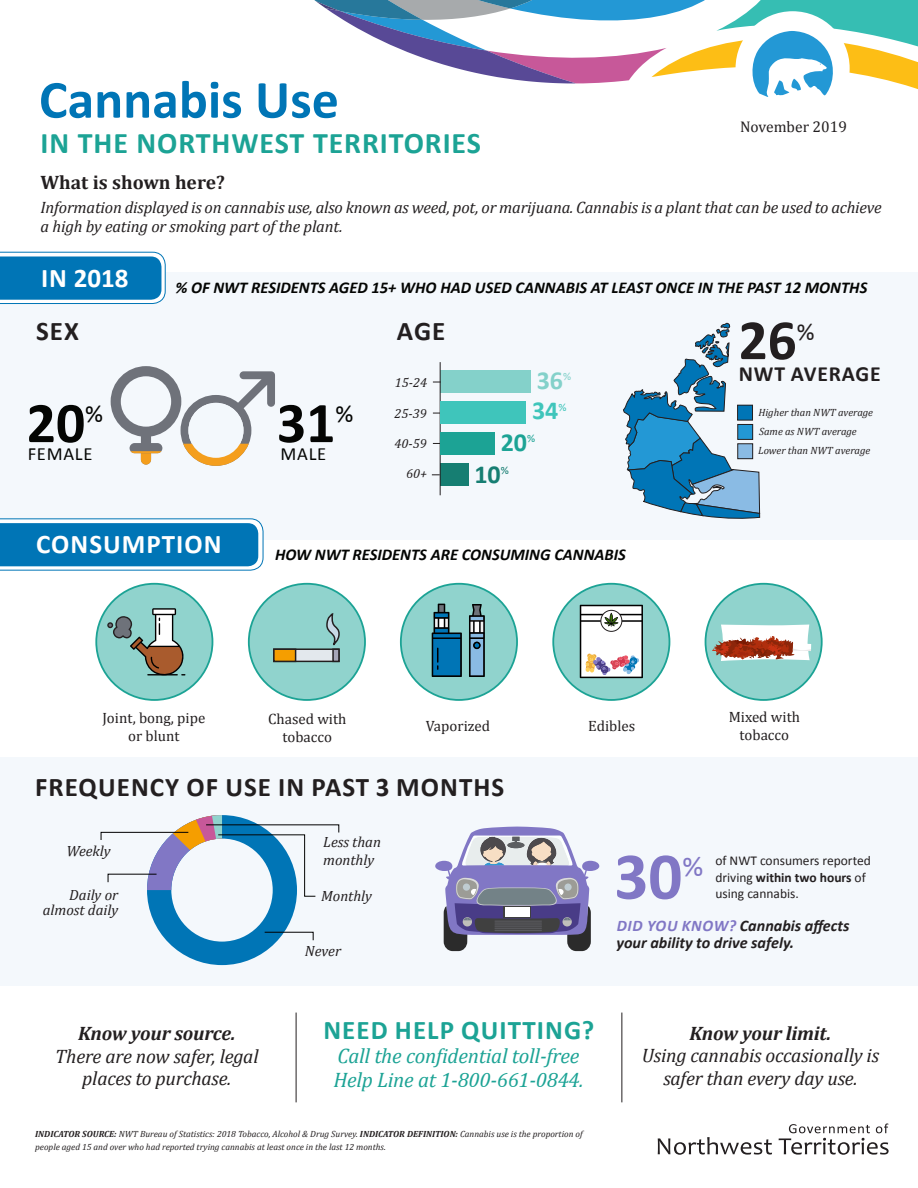
<style>
.page{position:relative;width:918px;height:1188px;background:#fff}
.page>*{position:absolute;margin:0;border:0;box-sizing:border-box;transform-origin:0 0}
.t1{font:700 67.2px "Calibri";color:#8177c5}
.t2{font:700 57.9px "Calibri";color:#040503}
.t3{font:700 57.3px "Calibri";color:#231f20}
.t4{font:700 54px "Calibri";color:#0075b6}
.t5{font:700 30px "Calibri";letter-spacing:.03em;color:#1ca395}
.t6{font:29.25px "Calibri";color:#8177c5}
.t7{font:700 27px "Calibri";letter-spacing:.04em;color:#231f20}
.t8{font:700 27px "Calibri";letter-spacing:.04em;color:#1ca395}
.t9{font:700 27px "Calibri";letter-spacing:.04em;color:#fff}
.t10{font:700 26.1px "Calibri";color:#84d1ca}
.t11{font:700 26.1px "Calibri";color:#3fc5bb}
.t12{font:700 26.1px "Calibri";color:#1ca395}
.t13{font:700 26.1px "Calibri";color:#167e72}
.t14{font:25.05px "Calibri";color:#040503}
.t15{font:24.9px "Calibri";color:#231f20}
.t16{font:700 21.75px "Calibri";letter-spacing:.04em;color:#231f20}
.t17{font:italic 21px/24px "Cambria";letter-spacing:-.01em;color:#1ca395}
.t18{font:italic 19.5px/22.5px "Cambria";letter-spacing:-.01em;color:#231f20;text-align:center}
.t19{font:italic 700 19.5px "Cambria";letter-spacing:-.01em;color:#231f20}
.t20{font:700 19.5px "Cambria";color:#231f20}
.t21{font:18.6px "Calibri";letter-spacing:.04em;color:#040503}
.t22{font:italic 16.5px/19.5px "Cambria";letter-spacing:-.01em;color:#231f20}
.t23{font:italic 700 16.5px "Calibri";color:#040503}
.t24{font:italic 700 16.2px/16.2px "Calibri";color:#231f20}
.t25{font:15.45px "Cambria";color:#231f20}
.t26{font:15px "Cambria";color:#231f20}
.t27{font:italic 14.85px/17.9px "Cambria";color:#231f20}
.t28{font:13.5px/16.2px "Calibri";color:#231f20}
.t29{font:italic 13.2px "Cambria";color:#231f20}
.t30{font:11.25px "Calibri";color:#84d1ca}
.t31{font:11.25px "Calibri";color:#3fc5bb}
.t32{font:11.25px "Calibri";color:#1ca395}
.t33{font:11.25px "Calibri";color:#167e72}
.t34{font:italic 10.5px "Cambria";color:#231f20}
.t35{font:italic 9px/13.5px "Cambria";color:#231f20}
.s1{font-weight:700}
.s2{color:#8177c5}
</style>
<div class="page">
<div style="left:0;top:757px;width:918px;height:229px;background:#f4f8fc"></div>
<div style="left:0;top:272px;width:918px;height:267px;background:#f4f8fc"></div>
<svg style="left:0;top:252px;width:166px;height:52px;background:#288ac1"></svg>
<svg style="left:658px;top:1137px;width:114px;height:18px"></svg>
<svg style="left:779px;top:1123px;width:110px;height:32px"></svg>
<svg style="left:314px;top:0;width:604px;height:97px"></svg>
<svg style="left:0;top:518px;width:263px;height:53px;background:#298bc1"></svg>
<div style="left:401px;top:584px;width:116px;height:116px;background:#90d3cd;border-radius:50%"></div>
<div style="left:400px;top:583px;width:118px;height:118px;border:2px solid #1ca395;border-radius:50%"></div>
<div style="left:96px;top:584px;width:116px;height:116px;background:#90d3cd;border-radius:50%"></div>
<div style="left:95px;top:583px;width:118px;height:118px;border:2px solid #1ca395;border-radius:50%"></div>
<div style="left:249px;top:584px;width:116px;height:116px;background:#90d3cd;border-radius:50%"></div>
<div style="left:248px;top:583px;width:118px;height:118px;border:2px solid #1ca395;border-radius:50%"></div>
<div style="left:706px;top:584px;width:116px;height:116px;background:#90d3cd;border-radius:50%"></div>
<div style="left:705px;top:583px;width:118px;height:118px;border:2px solid #1ca395;border-radius:50%"></div>
<div style="left:553px;top:584px;width:116px;height:116px;background:#90d3cd;border-radius:50%"></div>
<div style="left:552px;top:583px;width:118px;height:118px;border:2px solid #1ca395;border-radius:50%"></div>
<hr style="left:296px;top:1013px;width:1px;height:89px;background:#231f20">
<hr style="left:621px;top:1013px;width:1px;height:89px;background:#231f20">
<svg style="left:435px;top:827px;width:164px;height:124px"></svg>
<div style="left:440px;top:463px;width:28px;height:23px;background:#167e72"></div>
<div style="left:440px;top:371px;width:90px;height:22px;background:#84d1ca"></div>
<hr style="left:440px;top:362px;width:1px;height:133px;background:#231f20">
<div style="left:441px;top:401px;width:85px;height:23px;background:#3fc5bb"></div>
<div style="left:440px;top:432px;width:55px;height:22px;background:#1ca395"></div>
<svg style="left:623px;top:323px;width:137px;height:196px"></svg>
<div style="left:738px;top:405px;width:15px;height:15px;background:#0075b6"></div>
<div style="left:737px;top:405px;width:16px;height:15px;border:1px solid #231f20"></div>
<div style="left:738px;top:444px;width:15px;height:15px;background:#8abbe4"></div>
<div style="left:738px;top:444px;width:15px;height:15px;border:1px solid #231f20"></div>
<div style="left:738px;top:424px;width:15px;height:15px;background:#2398d5"></div>
<div style="left:738px;top:424px;width:15px;height:16px;border:1px solid #231f20"></div>
<svg style="left:107px;top:608px;width:79px;height:71px"></svg>
<svg style="left:432px;top:604px;width:30px;height:73px"></svg>
<svg style="left:469px;top:604px;width:16px;height:73px"></svg>
<svg style="left:580px;top:605px;width:63px;height:73px;background:#cfcccc"></svg>
<div style="left:274px;top:649px;width:65px;height:12px;background:#e3e8ed"></div>
<div style="left:273px;top:648px;width:67px;height:14px;border:2px solid #231f20"></div>
<svg style="left:326px;top:613px;width:14px;height:33px"></svg>
<div style="left:333px;top:649px;width:6px;height:12px;background:#a6a6b8"></div>
<div style="left:332px;top:648px;width:8px;height:14px;border:2px solid #231f20"></div>
<div style="left:274px;top:649px;width:22px;height:12px;background:#f59e00"></div>
<div style="left:273px;top:648px;width:23px;height:14px;border:2px solid #231f20"></div>
<svg style="left:711px;top:624px;width:101px;height:43px"></svg>
<svg style="left:111px;top:366px;width:164px;height:100px"></svg>
<div style="left:188px;top:403px;width:55px;height:55px;background:#f3f8fc;border-radius:50%"></div>
<svg style="left:100px;top:815px;width:240px;height:150px"></svg>
<p class="t4" style="left:39px;top:65px;width:301px">Cannabis Use</p>
<p class="t5" style="left:40px;top:124px;width:442px">IN THE NORTHWEST TERRITORIES</p>
<p class="t25" style="left:740px;top:118px;width:108px">November 2019</p>
<p class="t20" style="left:40px;top:168px;width:186px">What is shown here?</p>
<p class="t22" style="left:40px;top:197px;width:843px">Information displayed is on cannabis use, also known as weed, pot, or marijuana. Cannabis is a plant that can be used to achieve a high by eating or smoking part of the plant.</p>
<p class="t9" style="left:41px;top:261px;width:89px">IN 2018</p>
<p class="t7" style="left:36px;top:314px;width:44px">SEX</p>
<p class="t2" style="left:27px;top:386px;width:60px">20</p>
<p class="t14" style="left:85px;top:398px;width:19px">%</p>
<p class="t21" style="left:28px;top:442px;width:66px">FEMALE</p>
<p class="t23" style="left:175px;top:277px;width:693px">% OF NWT RESIDENTS AGED 15+ WHO HAD USED CANNABIS AT LEAST ONCE IN THE PAST 12 MONTHS</p>
<p class="t2" style="left:277px;top:386px;width:60px">31</p>
<p class="t14" style="left:335px;top:398px;width:19px">%</p>
<p class="t21" style="left:281px;top:442px;width:47px">MALE</p>
<p class="t7" style="left:397px;top:314px;width:50px">AGE</p>
<p class="t29" style="left:395px;top:373px;width:34px">15-24</p>
<p class="t29" style="left:395px;top:404px;width:34px">25-39</p>
<p class="t29" style="left:395px;top:434px;width:34px">40-59</p>
<p class="t29" style="left:406px;top:464px;width:22px">60+</p>
<p class="t10" style="left:537px;top:364px;width:28px">36</p>
<p class="t30" style="left:563px;top:370px;width:10px">%</p>
<p class="t11" style="left:532px;top:394px;width:28px">34</p>
<p class="t31" style="left:558px;top:400px;width:10px">%</p>
<p class="t12" style="left:501px;top:426px;width:28px">20</p>
<p class="t32" style="left:527px;top:432px;width:10px">%</p>
<p class="t13" style="left:474px;top:457px;width:28px">10</p>
<p class="t33" style="left:501px;top:463px;width:10px">%</p>
<p class="t3" style="left:739px;top:303px;width:60px">26</p>
<p class="t15" style="left:797px;top:316px;width:19px">%</p>
<p class="t16" style="left:739px;top:360px;width:144px">NWT AVERAGE</p>
<p class="t34" style="left:758px;top:405px;width:116px">Higher than NWT average</p>
<p class="t34" style="left:759px;top:424px;width:99px">Same as NWT average</p>
<p class="t34" style="left:758px;top:443px;width:114px">Lower than NWT average</p>
<p class="t9" style="left:36px;top:527px;width:187px">CONSUMPTION</p>
<p class="t23" style="left:275px;top:544px;width:352px">HOW NWT RESIDENTS ARE CONSUMING CANNABIS</p>
<p class="t26" style="left:102px;top:709px;width:105px">Joint, bong, pipe</p>
<p class="t26" style="left:128px;top:727px;width:53px">or blunt</p>
<p class="t26" style="left:268px;top:710px;width:80px">Chased with</p>
<p class="t26" style="left:282px;top:728px;width:51px">tobacco</p>
<p class="t26" style="left:426px;top:717px;width:66px">Vaporized</p>
<p class="t26" style="left:588px;top:717px;width:49px">Edibles</p>
<p class="t7" style="left:35px;top:770px;width:471px">FREQUENCY OF USE IN PAST 3 MONTHS</p>
<p class="t26" style="left:729px;top:708px;width:73px">Mixed with</p>
<p class="t26" style="left:740px;top:726px;width:51px">tobacco</p>
<p class="t27" style="left:67px;top:841px;width:46px">Weekly</p>
<p class="t27" style="left:323px;top:832px;width:59px">Less than monthly</p>
<p class="t27" style="left:69px;top:885px;width:51px">Daily or</p>
<p class="t27" style="left:321px;top:887px;width:52px">Monthly</p>
<p class="t27" style="left:43px;top:900px;width:77px">almost daily</p>
<p class="t27" style="left:305px;top:942px;width:38px">Never</p>
<p class="t1" style="left:614px;top:833px;width:70px">30</p>
<p class="t6" style="left:682px;top:848px;width:22px">%</p>
<p class="t28" style="left:715px;top:853px;width:157px">of NWT consumers reported driving <span class="s1">within two hours</span> of using cannabis.</p>
<p class="t24" style="left:616px;top:918px;width:235px"><span class="s2">DID YOU KNOW?</span> Cannabis affects your ability to drive safely.</p>
<p class="t19" style="left:78px;top:1020px;width:159px">Know your source.</p>
<p class="t18" style="left:55px;top:1044px;width:205px">There are now safer, legal places to purchase.</p>
<p class="t8" style="left:323px;top:1013px;width:272px">NEED HELP QUITTING?</p>
<p class="t17" style="left:333px;top:1043px;width:252px">Call the confidential toll-free<br>Help Line at 1-800-661-0844.</p>
<p class="t35" style="left:35px;top:1127px;width:549px"><span class="s1">INDICATOR SOURCE:</span> NWT Bureau of Statistics: 2018 Tobacco, Alcohol &amp; Drug Survey. <span class="s1">INDICATOR DEFINITION:</span> Cannabis use is the proportion of people aged 15 and over who had reported trying cannabis at least once in the last 12 months.</p>
<p class="t19" style="left:690px;top:1019px;width:143px">Know your limit.</p>
<p class="t18" style="left:642px;top:1044px;width:239px">Using cannabis occasionally is safer than every day use.</p>
</div>
